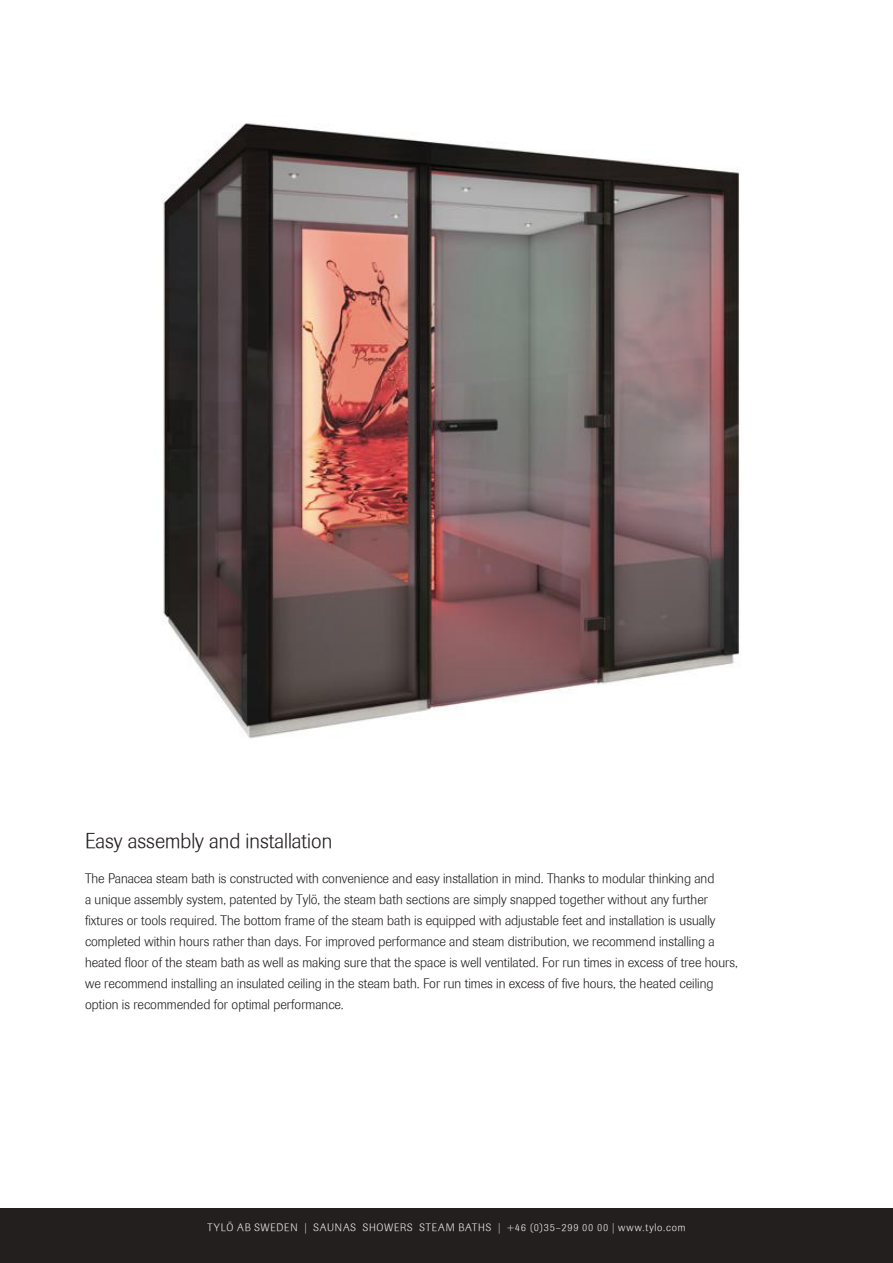
<style>
.page{position:relative;width:893px;height:1263px;background:#fff}
.page>*{position:absolute;margin:0;border:0;box-sizing:border-box;transform-origin:0 0}
.t1{font:300 21px "Imago";color:#241f1f}
.t2{font:300 13.5px/21px "Imago";color:#241f1f}
.t3{font:300 10.5px "Imago";letter-spacing:.08em;color:#f0efee}
</style>
<div class="page">
<div style="left:0;top:1209px;width:893px;height:54px;background:#241f1f"></div>
<img style="left:162px;top:123px;width:578px;height:616px">
<h1 class="t1" style="left:85px;top:829px;width:249px">Easy assembly and installation</h1>
<p class="t2" style="left:85px;top:868px;width:654px">The Panacea steam bath is constructed with convenience and easy installation in mind. Thanks to modular thinking and<br>a unique assembly system, patented by Tylö, the steam bath sections are simply snapped together without any further fixtures or tools required. The bottom frame of the steam bath is equipped with adjustable feet and installation is usually completed within hours rather than days. For improved performance and steam distribution, we recommend installing a heated floor of the steam bath as well as making sure that the space is well ventilated. For run times in excess of tree hours, we recommend installing an insulated ceiling in the steam bath. For run times in excess of five hours, the heated ceiling option is recommended for optimal performance.</p>
<p class="t3" style="left:207px;top:1222px;width:479px">TYLÖ AB SWEDEN | SAUNAS SHOWERS STEAM BATHS | +46 (0)35–299 00 00 | www.tylo.com</p>
</div>
